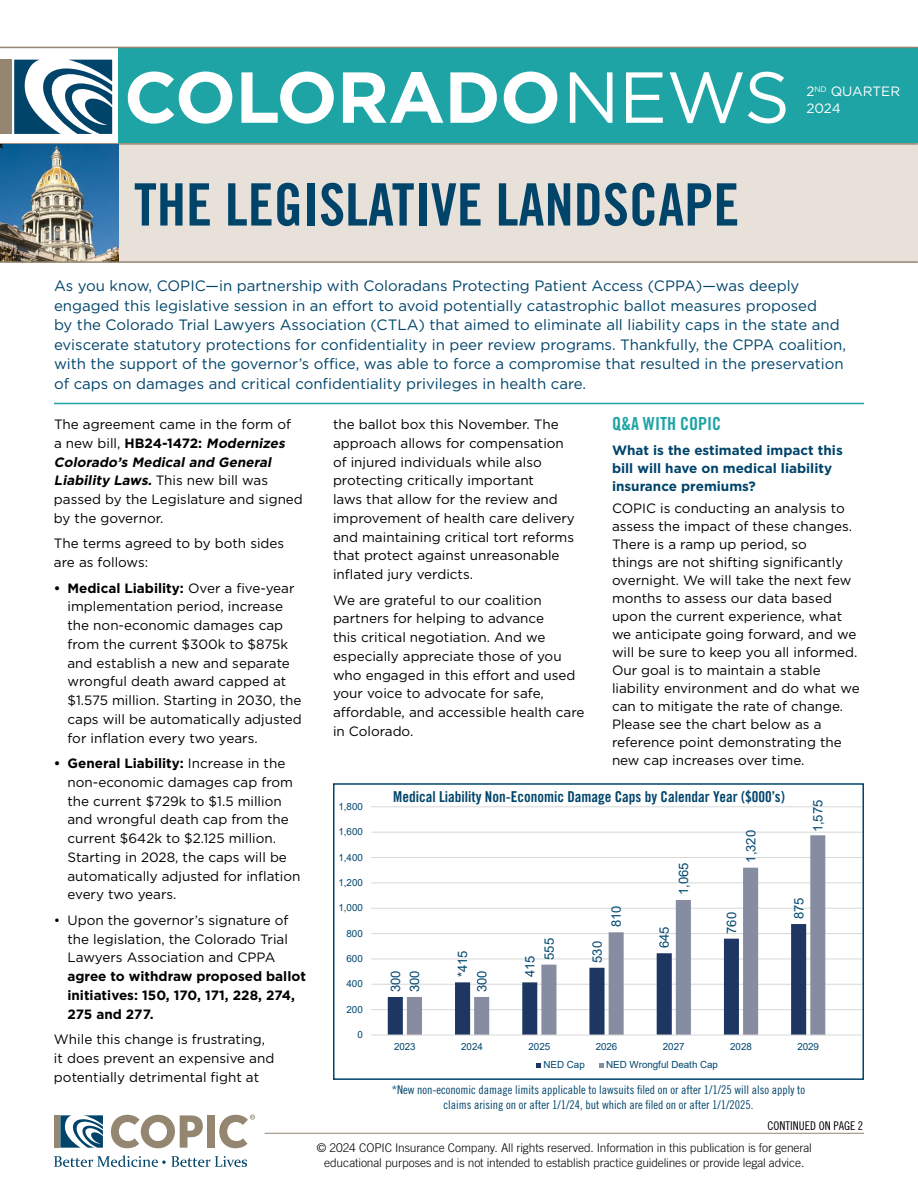
<style>
.page{position:relative;width:918px;height:1188px;background:#fff}
.page>*{position:absolute;margin:0;border:0;box-sizing:border-box;transform-origin:0 0}
.t1{font:700 72px "Gotham";letter-spacing:-.01em;color:#fff}
.t2{font:58.5px "Trade Gothic LT Std Bd Cn 20";color:#00446a}
.t3{font:18px "Trade Gothic LT Std Bd Cn 20";color:#1fa4a5}
.t4{font:15px/19.5px "Gotham";color:#00446a}
.t5{font:15px "Trade Gothic LT Std Bd Cn 20";color:#00446a}
.t6{font:13.5px/18.8px "Gotham";color:#000}
.t7{font:700 13.5px/18px "Gotham";color:#00446a}
.t8{font:700 13.5px/18.8px "Gotham";color:#000}
.t9{font:13.5px/16.5px "Gotham";color:#fff}
.t10{font:13.05px "Arial";color:#00476f}
.t11{font:300 12px/15px "Trade Gothic LT Std";letter-spacing:-.005em;color:#000;text-align:center}
.t12{font:12px/15px "Trade Gothic LT Std Cn 18";color:#00446a;text-align:center}
.t13{font:12px "Trade Gothic LT Std Cn 18";color:#000}
.t14{font:9.75px "Arial";letter-spacing:-.005em;color:#00476f}
.s1{font-weight:400}
.s2{font-weight:700}
.s3{font-weight:700;font-style:italic}
</style>
<div class="page">
<div style="left:119px;top:48px;width:799px;height:97px;background:#1fa4a5"></div>
<div style="left:0;top:144px;width:918px;height:118px;background:#e7e1d9"></div>
<div style="left:0;top:60px;width:12px;height:74px;background:#948671"></div>
<svg style="left:14px;top:60px;width:98px;height:74px"></svg>
<hr style="left:0;top:143px;width:918px;height:2px;background:#948671">
<hr style="left:0;top:47px;width:918px;height:1px;background:#948671">
<img style="left:0;top:145px;width:119px;height:116px">
<div style="left:54px;top:1115px;width:5px;height:33px;background:#948671"></div>
<svg style="left:54px;top:1155px;width:193px;height:12px"></svg>
<svg style="left:111px;top:1115px;width:92px;height:33px"></svg>
<div style="left:207px;top:1115px;width:8px;height:33px;background:#948671"></div>
<svg style="left:60px;top:1115px;width:43px;height:33px"></svg>
<svg style="left:219px;top:1115px;width:36px;height:33px"></svg>
<hr style="left:265px;top:1133px;width:599px;height:1px;background:#948671">
<hr style="left:0;top:261px;width:918px;height:2px;background:#948671">
<hr style="left:54px;top:403px;width:810px;height:1px;background:#1fa4a5">
<hr style="left:371px;top:1009px;width:493px;height:1px;background:#d8d8d8">
<hr style="left:371px;top:984px;width:493px;height:1px;background:#d8d8d8">
<hr style="left:371px;top:959px;width:493px;height:1px;background:#d8d8d8">
<hr style="left:371px;top:933px;width:493px;height:1px;background:#d8d8d8">
<hr style="left:371px;top:908px;width:493px;height:1px;background:#d8d8d8">
<hr style="left:371px;top:883px;width:493px;height:1px;background:#d8d8d8">
<hr style="left:371px;top:857px;width:493px;height:1px;background:#d8d8d8">
<hr style="left:371px;top:832px;width:493px;height:1px;background:#d8d8d8">
<hr style="left:371px;top:806px;width:493px;height:1px;background:#d8d8d8">
<svg style="left:388px;top:958px;width:19px;height:77px"></svg>
<svg style="left:407px;top:835px;width:418px;height:200px"></svg>
<hr style="left:371px;top:1035px;width:493px;height:1px;background:#d8d8d8">
<svg style="left:536px;top:1063px;width:5px;height:4px"></svg>
<svg style="left:599px;top:1063px;width:5px;height:4px"></svg>
<div style="left:333px;top:783px;width:531px;height:297px;border:2px solid #00446a"></div>
<h1 class="t1" style="left:124px;top:56px;width:668px">COLORADO<span class="s1">NEWS</span></h1>
<p class="t9" style="left:806px;top:83px;width:95px">2<sup>ND</sup> QUARTER<br>2024</p>
<h2 class="t2" style="left:134px;top:169px;width:607px">THE LEGISLATIVE LANDSCAPE</h2>
<p class="t4" style="left:54px;top:276px;width:794px">As you know, COPIC—in partnership with Coloradans Protecting Patient Access (CPPA)—was deeply engaged this legislative session in an effort to avoid potentially catastrophic ballot measures proposed<br>by the Colorado Trial Lawyers Association (CTLA) that aimed to eliminate all liability caps in the state and eviscerate statutory protections for confidentiality in peer review programs. Thankfully, the CPPA coalition, with the support of the governor’s office, was able to force a compromise that resulted in the preservation of caps on damages and critical confidentiality privileges in health care.</p>
<p class="t6" style="left:54px;top:415px;width:250px">The agreement came in the form of<br>a new bill, <span class="s2">HB24-1472:</span> <span class="s3">Modernizes<br>Colorado’s Medical and General<br>Liability Laws.</span> T h i s n e w b i l l w a s passed by the Legislature and signed by the governor.</p>
<p class="t6" style="left:54px;top:534px;width:232px">The terms agreed to by both sides are as follows:</p>
<p class="t6" style="left:67px;top:578px;width:236px;text-indent:-14px"><span class="s2">• Medical Liability:</span> Over a five-year implementation period, increase the non-economic damages cap from the current $300k to $875k and establish a new and separate wrongful death award capped at $1.575 million. Starting in 2030, the caps will be automatically adjusted for inflation every two years.</p>
<p class="t6" style="left:67px;top:754px;width:235px;text-indent:-14px"><span class="s2">• General Liability:</span> Increase in the non-economic damages cap from the current $729k to $1.5 million and wrongful death cap from the current $642k to $2.125 million.<br>Starting in 2028, the caps will be automatically adjusted for inflation every two years.</p>
<p class="t6" style="left:67px;top:911px;width:223px;text-align:justify;text-indent:-14px">• Upon the governor’s signature of the legislation, the Colorado Trial Lawyers Association and CPPA</p>
<p class="t8" style="left:67px;top:967px;width:240px">agree to withdraw proposed ballot initiatives: 150, 170, 171, 228, 274,<br>275 and 277.</p>
<p class="t6" style="left:54px;top:1030px;width:222px">While this change is frustrating, it does prevent an expensive and potentially detrimental fight at</p>
<p class="t6" style="left:333px;top:415px;width:243px">the ballot box this November. The approach allows for compensation of injured individuals while also protecting critically important<br>laws that allow for the review and improvement of health care delivery and maintaining critical tort reforms that protect against unreasonable inflated jury verdicts.</p>
<p class="t6" style="left:333px;top:590px;width:253px">We are grateful to our coalition partners for helping to advance<br>this critical negotiation. And we especially appreciate those of you who engaged in this effort and used your voice to advocate for safe, affordable, and accessible health care in Colorado.</p>
<h3 class="t3" style="left:612px;top:413px;width:111px">Q&amp;A WITH COPIC</h3>
<p class="t7" style="left:612px;top:441px;width:232px">What is the estimated impact this bill will have on medical liability insurance premiums?</p>
<p class="t6" style="left:612px;top:499px;width:249px;line-height:18px">COPIC is conducting an analysis to assess the impact of these changes.<br>There is a ramp up period, so<br>things are not shifting significantly overnight. We will take the next few months to assess our data based upon the current experience, what we anticipate going forward, and we will be sure to keep you all informed.<br>Our goal is to maintain a stable liability environment and do what we can to mitigate the rate of change.<br>Please see the chart below as a reference point demonstrating the new cap increases over time.</p>
<p class="t14" style="left:338px;top:800px;width:26px">1,800</p>
<p class="t14" style="left:338px;top:825px;width:26px">1,600</p>
<p class="t14" style="left:338px;top:850px;width:26px">1,400</p>
<p class="t14" style="left:338px;top:876px;width:26px">1,200</p>
<p class="t14" style="left:338px;top:901px;width:26px">1,000</p>
<p class="t14" style="left:347px;top:927px;width:18px">800</p>
<p class="t14" style="left:347px;top:952px;width:18px">600</p>
<p class="t14" style="left:347px;top:977px;width:18px">400</p>
<p class="t14" style="left:347px;top:1003px;width:18px">200</p>
<p class="t14" style="left:357px;top:1028px;width:7px">0</p>
<p class="t5" style="left:393px;top:787px;width:393px">Medical Liability Non-Economic Damage Caps by Calendar Year ($000’s)</p>
<p class="t10" style="left:386px;top:992px;width:23px;rotate:-90deg">300</p>
<p class="t10" style="left:454px;top:977px;width:28px;rotate:-90deg">*415</p>
<p class="t10" style="left:521px;top:977px;width:23px;rotate:-90deg">415</p>
<p class="t10" style="left:406px;top:992px;width:23px;rotate:-90deg">300</p>
<p class="t10" style="left:473px;top:992px;width:23px;rotate:-90deg">300</p>
<p class="t10" style="left:540px;top:960px;width:23px;rotate:-90deg">555</p>
<p class="t10" style="left:588px;top:963px;width:23px;rotate:-90deg">530</p>
<p class="t10" style="left:607px;top:927px;width:23px;rotate:-90deg">810</p>
<p class="t10" style="left:675px;top:895px;width:34px;rotate:-90deg">1,065</p>
<p class="t10" style="left:655px;top:948px;width:23px;rotate:-90deg">645</p>
<p class="t10" style="left:742px;top:863px;width:34px;rotate:-90deg">1,320</p>
<p class="t10" style="left:723px;top:934px;width:23px;rotate:-90deg">760</p>
<p class="t10" style="left:790px;top:919px;width:23px;rotate:-90deg">875</p>
<p class="t10" style="left:809px;top:832px;width:34px;rotate:-90deg">1,575</p>
<p class="t14" style="left:394px;top:1040px;width:23px">2023</p>
<p class="t14" style="left:461px;top:1040px;width:23px">2024</p>
<p class="t14" style="left:528px;top:1040px;width:23px">2025</p>
<p class="t14" style="left:596px;top:1040px;width:23px">2026</p>
<p class="t14" style="left:663px;top:1040px;width:23px">2027</p>
<p class="t14" style="left:730px;top:1040px;width:23px">2028</p>
<p class="t14" style="left:797px;top:1040px;width:23px">2029</p>
<p class="t14" style="left:543px;top:1058px;width:43px">NED Cap</p>
<p class="t14" style="left:606px;top:1058px;width:113px">NED Wrongful Death Cap</p>
<p class="t12" style="left:392px;top:1082px;width:415px">*New non-economic damage limits applicable to lawsuits filed on or after 1/1/25 will also apply to claims arising on or after 1/1/24, but which are filed on or after 1/1/2025.</p>
<p class="t13" style="left:768px;top:1119px;width:97px">CONTINUED ON PAGE 2</p>
<p class="t11" style="left:317px;top:1140px;width:497px">© 2024 COPIC Insurance Company. All rights reserved. Information in this publication is for general educational purposes and is not intended to establish practice guidelines or provide legal advice.</p>
</div>
